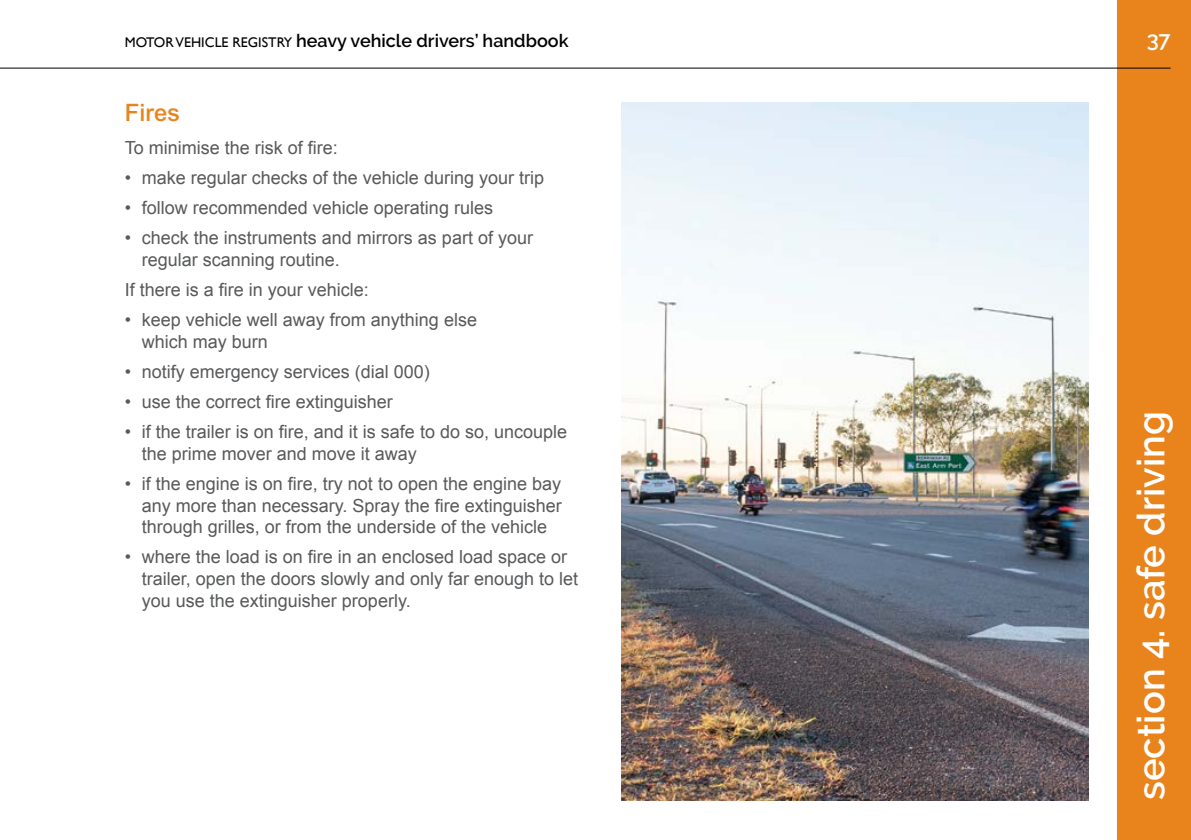
<style>
.page{position:relative;width:1191px;height:840px;background:#fff}
.page>*{position:absolute;margin:0;border:0;box-sizing:border-box;transform-origin:0 0}
.t1{font:600 38px "Raleway";color:#fff}
.t2{font:500 24px "Arial";color:#e9841d}
.t3{font:600 22px "Raleway";color:#fff}
.t4{font:18px/21.6px "Arial";color:#58595b}
.t5{font:600 18px "Raleway";color:#000}
.s1{font-family:"Gill Sans";font-weight:400;font-size:14px}
</style>
<div class="page">
<div style="left:1117px;top:0;width:74px;height:839px;background:#e9841d"></div>
<hr style="left:0;top:68px;width:1170px;height:1px;background:#000">
<img style="left:621px;top:102px;width:468px;height:697px">
<p class="t5" style="left:125px;top:31px;width:445px"><span class="s1">MOTOR VEHICLE REGISTRY</span> heavy vehicle drivers’ handbook</p>
<h2 class="t2" style="left:125px;top:98px;width:57px">Fires</h2>
<p class="t4" style="left:125px;top:137px;width:215px">To minimise the risk of fire:</p>
<p class="t4" style="left:125px;top:167px;width:421px">• make regular checks of the vehicle during your trip</p>
<p class="t4" style="left:125px;top:197px;width:370px">• follow recommended vehicle operating rules</p>
<p class="t4" style="left:142px;top:227px;width:393px;text-indent:-17px">• check the instruments and mirrors as part of your regular scanning routine.</p>
<p class="t4" style="left:125px;top:279px;width:246px">If there is a fire in your vehicle:</p>
<p class="t4" style="left:142px;top:309px;width:337px;text-indent:-17px">• keep vehicle well away from anything else which may burn</p>
<p class="t4" style="left:125px;top:361px;width:307px">• notify emergency services (dial 000)</p>
<p class="t4" style="left:125px;top:391px;width:270px">• use the correct fire extinguisher</p>
<p class="t4" style="left:142px;top:421px;width:427px;text-indent:-17px">• if the trailer is on fire, and it is safe to do so, uncouple the prime mover and move it away</p>
<p class="t4" style="left:142px;top:472px;width:421px;text-align:justify;text-indent:-17px">• if the engine is on fire, try not to open the engine bay any more than necessary. Spray the fire extinguisher through grilles, or from the underside of the vehicle</p>
<p class="t4" style="left:142px;top:546px;width:438px;text-indent:-17px">• where the load is on fire in an enclosed load space or trailer, open the doors slowly and only far enough to let you use the extinguisher properly.</p>
<p class="t3" style="left:1146px;top:27px;width:25px">37</p>
<h1 class="t1" style="left:1129px;top:799px;width:390px;rotate:-90deg">section 4. safe driving</h1>
</div>
